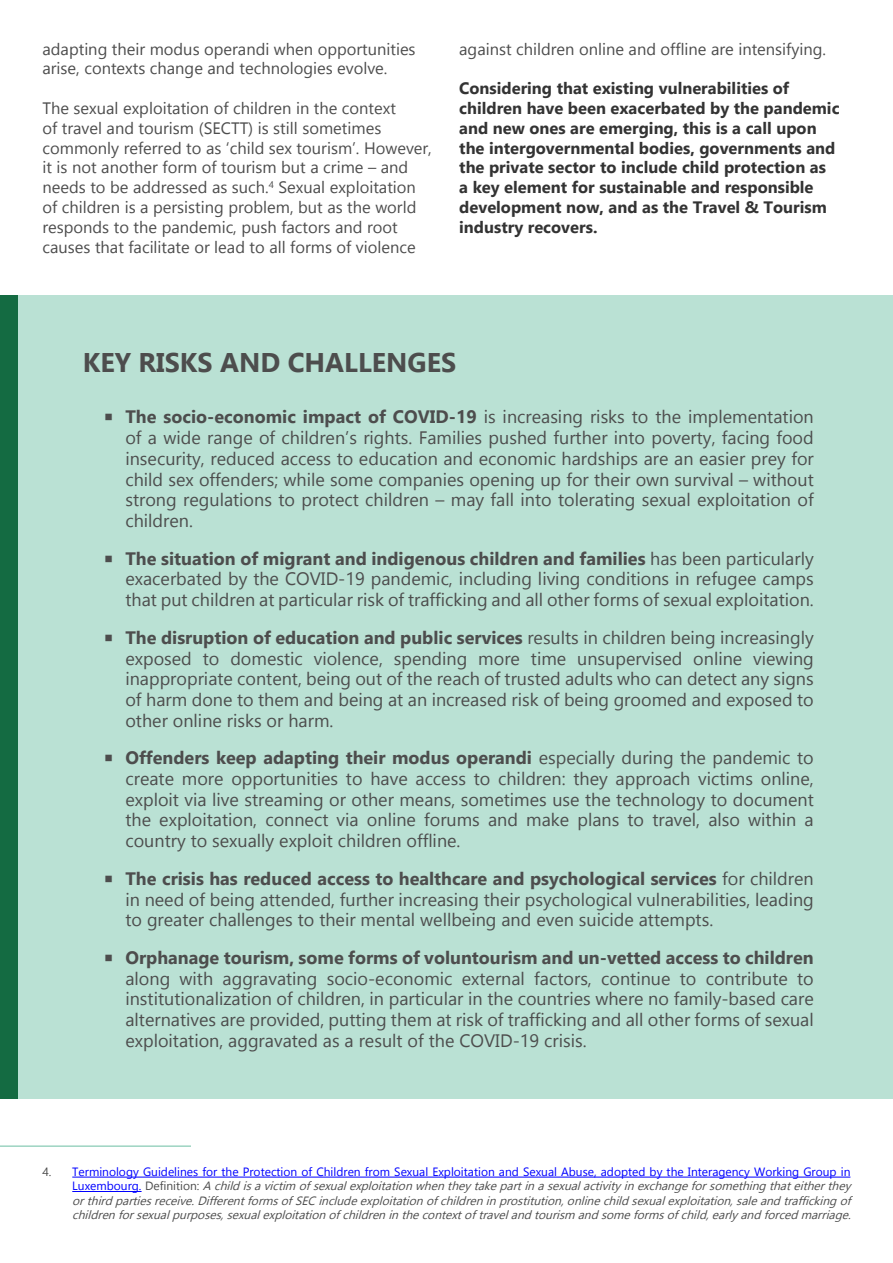
<style>
.page{position:relative;width:893px;height:1263px;background:#fff}
.page>*{position:absolute;margin:0;border:0;box-sizing:border-box;transform-origin:0 0}
.t1{font:700 27px "Gadugi";color:#4d4d4d}
.t2{font:18px/20.7px "Gadugi";color:#4d4d4d;text-align:justify}
.t3{font:700 18px "Gadugi";color:#4d4d4d}
.t4{font:16.5px/19.8px "Gadugi";color:#4d4d4d}
.t5{font:700 16.5px/19.8px "Gadugi";color:#333}
.t6{font:italic 12px/14.4px "Gadugi";color:#4d4d4d}
.s1{font-weight:700}
.s2{font-style:normal}
.s3{font-style:normal;color:#00f}
</style>
<div class="page">
<div style="left:0;top:295px;width:893px;height:804px;background:#bae1d4"></div>
<div style="left:0;top:295px;width:18px;height:804px;background:#146b42"></div>
<hr style="left:72px;top:1177px;width:778px;height:1px;background:#00f">
<hr style="left:72px;top:1191px;width:70px;height:1px;background:#00f">
<hr style="left:0;top:1145px;width:191px;height:2px;background:#9dd4c1">
<p class="t4" style="left:43px;top:39px;width:375px">adapting their modus operandi when opportunities arise, contexts change and technologies evolve.</p>
<p class="t4" style="left:43px;top:98px;width:391px">The sexual exploitation of children in the context<br>of travel and tourism (SECTT) is still sometimes commonly referred to as ‘child sex tourism’. However, it is not another form of tourism but a crime – and needs to be addressed as such.<sup>4</sup> Sexual exploitation of children is a persisting problem, but as the world responds to the pandemic, push factors and root causes that facilitate or lead to all forms of violence</p>
<p class="t4" style="left:459px;top:39px;width:368px">against children online and offline are intensifying.</p>
<p class="t5" style="left:459px;top:78px;width:382px">Considering that existing vulnerabilities of children have been exacerbated by the pandemic and new ones are emerging, this is a call upon the intergovernmental bodies, governments and the private sector to include child protection as<br>a key element for sustainable and responsible development now, and as the Travel &amp; Tourism industry recovers.</p>
<h1 class="t1" style="left:83px;top:346px;width:375px">KEY RISKS AND CHALLENGES</h1>
<p class="t2" style="left:125px;top:407px;width:690px"><span class="s1">The socio-economic impact of COVID-19</span> is increasing risks to the implementation of a wide range of children’s rights. Families pushed further into poverty, facing food insecurity, reduced access to education and economic hardships are an easier prey for child sex offenders; while some companies opening up for their own survival – without strong regulations to protect children – may fall into tolerating sexual exploitation of children.</p>
<p class="t2" style="left:125px;top:548px;width:690px"><span class="s1">The situation of migrant and indigenous children and families</span> has been particularly exacerbated by the COVID-19 pandemic, including living conditions in refugee camps that put children at particular risk of trafficking and all other forms of sexual exploitation.</p>
<p class="t2" style="left:125px;top:627px;width:690px"><span class="s1">The disruption of education and public services</span> results in children being increasingly exposed to domestic violence, spending more time unsupervised online viewing inappropriate content, being out of the reach of trusted adults who can detect any signs of harm done to them and being at an increased risk of being groomed and exposed to other online risks or harm.</p>
<p class="t2" style="left:125px;top:747px;width:690px"><span class="s1">Offenders keep adapting their modus operandi</span> especially during the pandemic to create more opportunities to have access to children: they approach victims online, exploit via live streaming or other means, sometimes use the technology to document the exploitation, connect via online forums and make plans to travel, also within a country to sexually exploit children offline.</p>
<p class="t2" style="left:125px;top:868px;width:690px"><span class="s1">The crisis has reduced access to healthcare and psychological services</span> for children in need of being attended, further increasing their psychological vulnerabilities, leading to greater challenges to their mental wellbeing and even suicide attempts.</p>
<p class="t3" style="left:125px;top:947px;width:690px">Orphanage tourism, some forms of voluntourism and un-vetted access to children</p>
<p class="t2" style="left:125px;top:968px;width:690px">along with aggravating socio-economic external factors, continue to contribute to institutionalization of children, in particular in the countries where no family-based care alternatives are provided, putting them at risk of trafficking and all other forms of sexual exploitation, aggravated as a result of the COVID-19 crisis.</p>
<p class="t6" style="left:72px;top:1164px;width:784px;text-indent:-30px"><span class="s2">4.</span> <span class="s3">Terminology Guidelines for the Protection of Children from Sexual Exploitation and Sexual Abuse, adopted by the Interagency Working Group in L u x e m b o u r g .</span> <span class="s2">D e fi n i t i o n :</span> A childisavictim ofsexualexploitationwhenthey takepartinasexualactivity inexchangeforsomethingthateitherthey orthirdpartiesreceive.DifferentformsofSEC includeexploitationofchildreninprostitution,onlinechildsexualexploitation,saleandtraffickingof childrenforsexualpurposes,sexualexploitationofchildreninthecontextoftravelandtourism andsomeformsofchild,early andforcedmarriage.</p>
</div>
